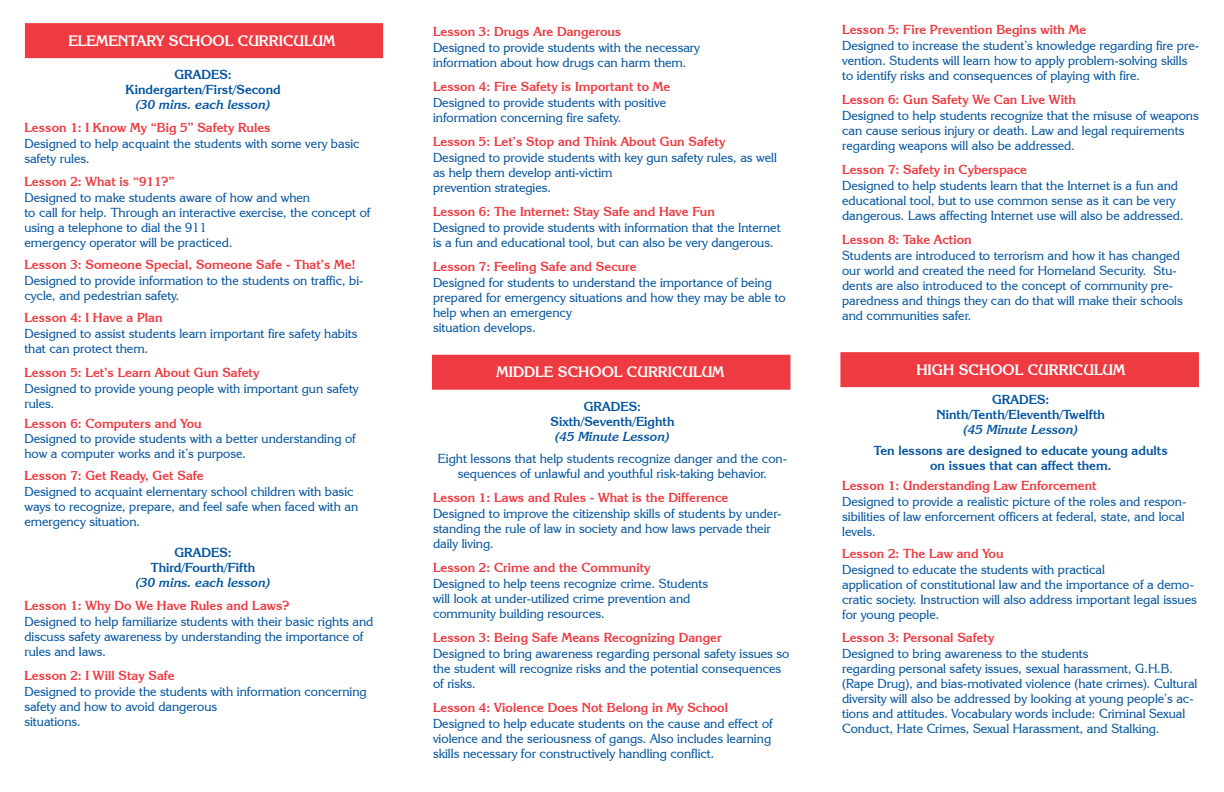
<style>
.page{position:relative;width:1224px;height:792px;background:#fff}
.page>*{position:absolute;margin:0;border:0;box-sizing:border-box;transform-origin:0 0}
.t1{font:700 15px "Korinna IT Cby BT";color:#fff}
.t2{font:13px/15px "Korinna IT Cby BT";color:#0153a0}
.t3{font:700 13px "Korinna IT Cby BT";color:#ee3a41}
.t4{font:700 13px/15px "Korinna IT Cby BT";color:#0153a0;text-align:center}
.t5{font:italic 700 13px "Korinna IT Cby BT";color:#0153a0}
</style>
<div class="page">
<div style="left:841px;top:353px;width:357px;height:33px;background:#ee3a41"></div>
<div style="left:840px;top:352px;width:359px;height:35px;border:2px solid #ee3a41"></div>
<div style="left:433px;top:356px;width:357px;height:33px;background:#ee3a41"></div>
<div style="left:432px;top:355px;width:358px;height:35px;border:2px solid #ee3a41"></div>
<div style="left:26px;top:24px;width:356px;height:33px;background:#ee3a41"></div>
<div style="left:25px;top:23px;width:358px;height:35px;border:2px solid #ee3a41"></div>
<p class="t1" style="left:68px;top:32px;width:268px">ELEMENTARY SCHOOL CURRICULUM</p>
<p class="t4" style="left:125px;top:66px;width:157px">GRADES:<br>Kindergarten/First/Second</p>
<p class="t5" style="left:136px;top:96px;width:136px">(30 mins. each lesson)</p>
<p class="t3" style="left:24px;top:119px;width:248px">Lesson 1: I Know My “Big 5” Safety Rules</p>
<p class="t2" style="left:24px;top:135px;width:337px">Designed to help acquaint the students with some very basic safety rules.</p>
<p class="t3" style="left:24px;top:173px;width:152px">Lesson 2: What is “911?”</p>
<p class="t2" style="left:24px;top:189px;width:348px">Designed to make students aware of how and when<br>to call for help. Through an interactive exercise, the concept of using a telephone to dial the 911<br>emergency operator will be practiced.</p>
<p class="t3" style="left:24px;top:256px;width:333px">Lesson 3: Someone Special, Someone Safe - That’s Me!</p>
<p class="t2" style="left:24px;top:272px;width:341px">Designed to provide information to the students on traffic, bi&shy;cycle, and pedestrian safety.</p>
<p class="t3" style="left:24px;top:309px;width:140px">Lesson 4: I Have a Plan</p>
<p class="t2" style="left:24px;top:325px;width:335px">Designed to assist students learn important fire safety habits that can protect them.</p>
<p class="t3" style="left:24px;top:364px;width:237px">Lesson 5: Let’s Learn About Gun Safety</p>
<p class="t2" style="left:24px;top:380px;width:336px">Designed to provide young people with important gun safety rules.</p>
<p class="t3" style="left:24px;top:415px;width:179px">Lesson 6: Computers and You</p>
<p class="t2" style="left:24px;top:430px;width:333px">Designed to provide students with a better understanding of how a computer works and it’s purpose.</p>
<p class="t3" style="left:24px;top:467px;width:181px">Lesson 7: Get Ready, Get Safe</p>
<p class="t2" style="left:24px;top:483px;width:335px">Designed to acquaint elementary school children with basic ways to recognize, prepare, and feel safe when faced with an emergency situation.</p>
<p class="t4" style="left:151px;top:544px;width:106px">GRADES:<br>Third/Fourth/Fifth</p>
<p class="t5" style="left:136px;top:574px;width:136px">(30 mins. each lesson)</p>
<p class="t3" style="left:24px;top:597px;width:267px">Lesson 1: Why Do We Have Rules and Laws?</p>
<p class="t2" style="left:24px;top:613px;width:350px">Designed to help familiarize students with their basic rights and discuss safety awareness by understanding the importance of rules and laws.</p>
<p class="t3" style="left:24px;top:667px;width:152px">Lesson 2: I Will Stay Safe</p>
<p class="t2" style="left:24px;top:683px;width:344px">Designed to provide the students with information concerning safety and how to avoid dangerous<br>situations.</p>
<p class="t3" style="left:433px;top:23px;width:190px">Lesson 3: Drugs Are Dangerous</p>
<p class="t2" style="left:433px;top:39px;width:268px">Designed to provide students with the necessary information about how drugs can harm them.</p>
<p class="t3" style="left:433px;top:78px;width:239px">Lesson 4: Fire Safety is Important to Me</p>
<p class="t2" style="left:433px;top:94px;width:235px">Designed to provide students with positive information concerning fire safety.</p>
<p class="t3" style="left:433px;top:133px;width:294px">Lesson 5: Let’s Stop and Think About Gun Safety</p>
<p class="t2" style="left:433px;top:149px;width:345px">Designed to provide students with key gun safety rules, as well as help them develop anti-victim<br>prevention strategies.</p>
<p class="t3" style="left:433px;top:203px;width:283px">Lesson 6: The Internet: Stay Safe and Have Fun</p>
<p class="t2" style="left:433px;top:219px;width:349px">Designed to provide students with information that the Internet is a fun and educational tool, but can also be very dangerous.</p>
<p class="t3" style="left:433px;top:258px;width:205px">Lesson 7: Feeling Safe and Secure</p>
<p class="t2" style="left:433px;top:274px;width:354px">Designed for students to understand the importance of being prepared for emergency situations and how they may be able to help when an emergency<br>situation develops.</p>
<p class="t1" style="left:497px;top:363px;width:229px">MIDDLE SCHOOL CURRICULUM</p>
<p class="t4" style="left:550px;top:398px;width:126px">GRADES:<br>Sixth/Seventh/Eighth</p>
<p class="t5" style="left:555px;top:428px;width:116px">(45 Minute Lesson)</p>
<p class="t2" style="left:438px;top:450px;width:351px;text-align:center">Eight lessons that help students recognize danger and the con&shy;sequences of unlawful and youthful risk-taking behavior.</p>
<p class="t3" style="left:433px;top:489px;width:297px">Lesson 1: Laws and Rules - What is the Difference</p>
<p class="t2" style="left:433px;top:505px;width:350px">Designed to improve the citizenship skills of students by under&shy;standing the rule of law in society and how laws pervade their daily living.</p>
<p class="t3" style="left:433px;top:559px;width:219px">Lesson 2: Crime and the Community</p>
<p class="t2" style="left:433px;top:575px;width:277px">Designed to help teens recognize crime. Students will look at under-utilized crime prevention and community building resources.</p>
<p class="t3" style="left:433px;top:629px;width:290px">Lesson 3: Being Safe Means Recognizing Danger</p>
<p class="t2" style="left:433px;top:645px;width:358px">Designed to bring awareness regarding personal safety issues so the student will recognize risks and the potential consequences of risks.</p>
<p class="t3" style="left:433px;top:699px;width:297px">Lesson 4: Violence Does Not Belong in My School</p>
<p class="t2" style="left:433px;top:715px;width:341px">Designed to help educate students on the cause and effect of violence and the seriousness of gangs. Also includes learning skills necessary for constructively handling conflict.</p>
<p class="t3" style="left:842px;top:22px;width:246px">Lesson 5: Fire Prevention Begins with Me</p>
<p class="t2" style="left:842px;top:38px;width:358px">Designed to increase the student’s knowledge regarding fire pre&shy;vention. Students will learn how to apply problem-solving skills to identify risks and consequences of playing with fire.</p>
<p class="t3" style="left:842px;top:92px;width:235px">Lesson 6: Gun Safety We Can Live With</p>
<p class="t2" style="left:842px;top:108px;width:358px">Designed to help students recognize that the misuse of weapons can cause serious injury or death. Law and legal requirements regarding weapons will also be addressed.</p>
<p class="t3" style="left:842px;top:162px;width:186px">Lesson 7: Safety in Cyberspace</p>
<p class="t2" style="left:842px;top:178px;width:343px">Designed to help students learn that the Internet is a fun and educational tool, but to use common sense as it can be very dangerous. Laws affecting Internet use will also be addressed.</p>
<p class="t3" style="left:842px;top:232px;width:131px">Lesson 8: Take Action</p>
<p class="t2" style="left:842px;top:248px;width:342px">Students are introduced to terrorism and how it has changed our world and created the need for Homeland Security. Stu&shy;dents are also introduced to the concept of community pre&shy;paredness and things they can do that will make their schools and communities safer.</p>
<p class="t1" style="left:916px;top:361px;width:210px">HIGH SCHOOL CURRICULUM</p>
<p class="t4" style="left:937px;top:392px;width:170px">GRADES:<br>Ninth/Tenth/Eleventh/Twelfth</p>
<p class="t5" style="left:964px;top:422px;width:116px">(45 Minute Lesson)</p>
<p class="t4" style="left:874px;top:443px;width:295px">Ten lessons are designed to educate young adults on issues that can affect them.</p>
<p class="t3" style="left:842px;top:478px;width:256px">Lesson 1: Understanding Law Enforcement</p>
<p class="t2" style="left:842px;top:494px;width:346px">Designed to provide a realistic picture of the roles and respon&shy;sibilities of law enforcement officers at federal, state, and local levels.</p>
<p class="t3" style="left:842px;top:546px;width:163px">Lesson 2: The Law and You</p>
<p class="t2" style="left:842px;top:562px;width:356px">Designed to educate the students with practical<br>application of constitutional law and the importance of a demo&shy;cratic society. Instruction will also address important legal issues for young people.</p>
<p class="t3" style="left:842px;top:630px;width:154px">Lesson 3: Personal Safety</p>
<p class="t2" style="left:842px;top:646px;width:357px">Designed to bring awareness to the students<br>regarding personal safety issues, sexual harassment, G.H.B. (Rape Drug), and bias-motivated violence (hate crimes). Cultural diversity will also be addressed by looking at young people’s ac&shy;tions and attitudes. Vocabulary words include: Criminal Sexual Conduct, Hate Crimes, Sexual Harassment, and Stalking.</p>
</div>
